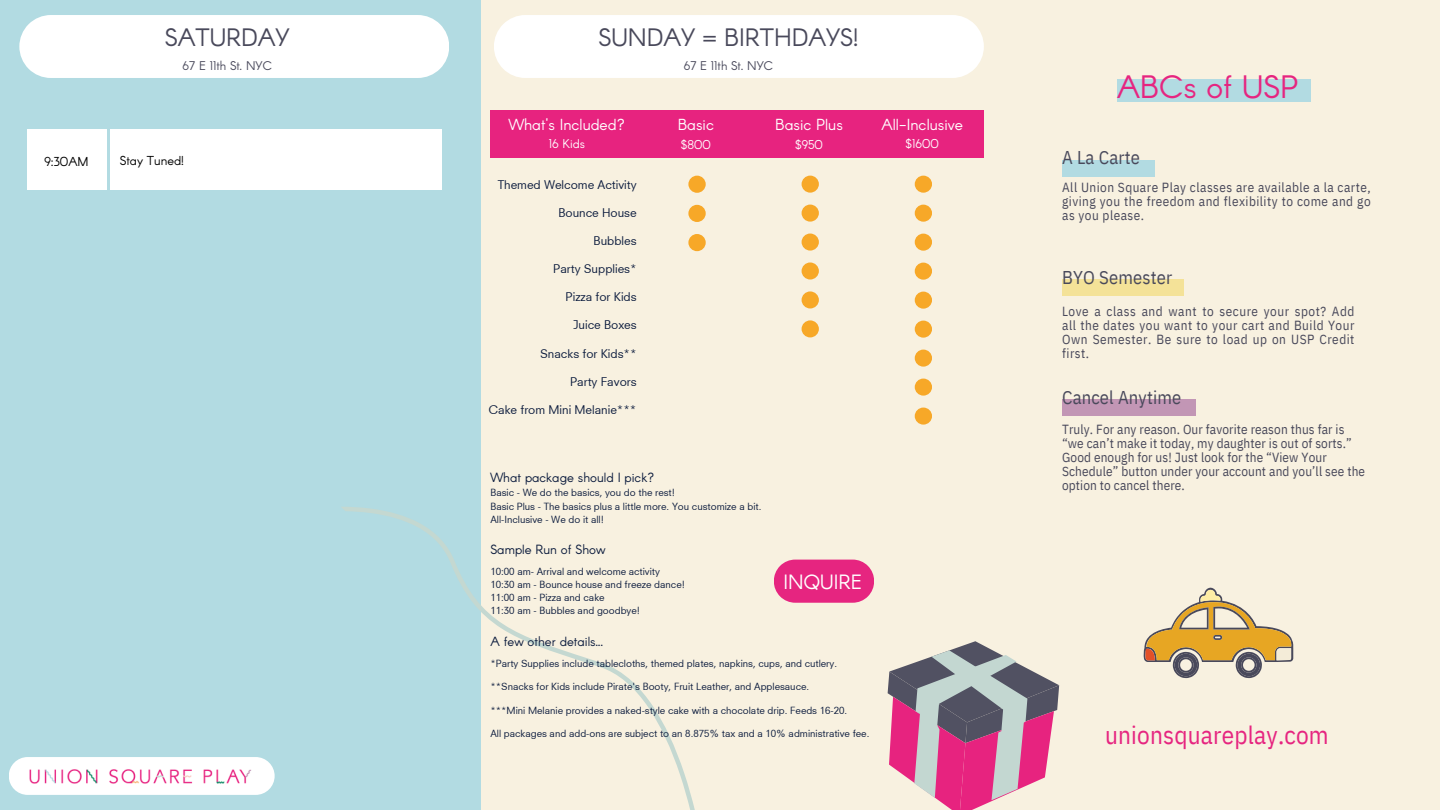
<style>
.page{position:relative;width:1440px;height:810px;background:#fff}
.page>*{position:absolute;margin:0;border:0;box-sizing:border-box;transform-origin:0 0}
.t1{font:31.75px "Arcon";color:#e62580}
.t2{font:25.12px "IBM Plex Sans Cond";letter-spacing:.01em;color:#e62580}
.t3{font:24.62px "Arcon";color:#49495b}
.t4{font:20.25px "Arcon";color:#fff}
.t5{font:18.5px "IBM Plex Sans Cond";letter-spacing:.01em;color:#49495b}
.t6{font:15.62px "Arcon";color:#fff}
.t7{font:13.25px/14px "IBM Plex Sans Cond";letter-spacing:.01em;color:#49495b;text-align:justify}
.t8{font:13px "Arcon";color:#0b1b3d}
.t9{font:12.62px "Arcon";color:#000}
.t10{font:12.38px "Arcon";color:#49495b}
.t11{font:12.38px "Arcon";color:#fff}
.t12{font:11.75px "Neuzeit S";color:#0b1b3d}
.t13{font:9.75px/13.1px "Neuzeit S";color:#0b1b3d}
</style>
<div class="page">
<div style="left:959px;top:0;width:481px;height:810px;background:#f8f1e0"></div>
<div style="left:480px;top:0;width:480px;height:810px;background:#f8f1e0"></div>
<div style="left:0;top:0;width:481px;height:810px;background:#b2dbe2"></div>
<div style="left:494px;top:15px;width:490px;height:63px;background:#fff"></div>
<div style="left:19px;top:15px;width:430px;height:63px;background:#fff"></div>
<div style="left:110px;top:129px;width:332px;height:60px;background:#fff"></div>
<div style="left:27px;top:129px;width:79px;height:60px;background:#fff"></div>
<div style="left:1062px;top:160px;width:93px;height:17px;background:#b2dbe2"></div>
<div style="left:1062px;top:280px;width:121px;height:16px;background:#f4e298"></div>
<div style="left:1062px;top:400px;width:134px;height:16px;background:#c296b5"></div>
<div style="left:1117px;top:79px;width:194px;height:23px;background:#b2dbe2"></div>
<svg style="left:1143px;top:588px;width:150px;height:90px"></svg>
<div style="left:9px;top:757px;width:266px;height:38px;background:#fff"></div>
<img style="left:29px;top:769px;width:223px;height:15px">
<svg style="left:342px;top:507px;width:353px;height:303px"></svg>
<svg style="left:688px;top:176px;width:18px;height:17px"></svg>
<svg style="left:688px;top:205px;width:18px;height:17px"></svg>
<svg style="left:688px;top:234px;width:18px;height:17px"></svg>
<div style="left:774px;top:560px;width:100px;height:43px;background:#e62580"></div>
<div style="left:802px;top:176px;width:17px;height:17px;background:#f7a828"></div>
<div style="left:802px;top:205px;width:17px;height:17px;background:#f7a828"></div>
<div style="left:802px;top:234px;width:17px;height:17px;background:#f7a828"></div>
<svg style="left:802px;top:262px;width:17px;height:18px"></svg>
<div style="left:802px;top:291px;width:17px;height:17px;background:#f7a828"></div>
<div style="left:802px;top:320px;width:17px;height:17px;background:#f7a828"></div>
<div style="left:915px;top:176px;width:17px;height:17px;background:#f7a828"></div>
<div style="left:915px;top:205px;width:17px;height:17px;background:#f7a828"></div>
<div style="left:915px;top:234px;width:17px;height:17px;background:#f7a828"></div>
<div style="left:915px;top:263px;width:17px;height:17px;background:#f7a828"></div>
<div style="left:915px;top:292px;width:17px;height:17px;background:#f7a828"></div>
<div style="left:915px;top:321px;width:17px;height:17px;background:#f7a828"></div>
<div style="left:915px;top:350px;width:17px;height:17px;background:#f7a828"></div>
<div style="left:915px;top:379px;width:17px;height:17px;background:#f7a828"></div>
<div style="left:915px;top:408px;width:17px;height:17px;background:#f7a828"></div>
<div style="left:490px;top:111px;width:494px;height:47px;background:#e7237f"></div>
<svg style="left:888px;top:641px;width:171px;height:169px"></svg>
<h6 class="t3" style="left:165px;top:21px;width:126px">SATURDAY</h6>
<p class="t10" style="left:183px;top:57px;width:91px">67 E 11th St. NYC</p>
<p class="t9" style="left:44px;top:153px;width:46px">9:30AM</p>
<p class="t9" style="left:120px;top:152px;width:66px">Stay Tuned!</p>
<p class="t3" style="left:599px;top:21px;width:261px">SUNDAY = BIRTHDAYS!</p>
<p class="t10" style="left:684px;top:57px;width:91px">67 E 11th St. NYC</p>
<h5 class="t6" style="left:509px;top:114px;width:118px">What's Included?</h5>
<p class="t6" style="left:678px;top:114px;width:38px">Basic</p>
<h4 class="t6" style="left:775px;top:114px;width:69px">Basic Plus</h4>
<p class="t6" style="left:881px;top:114px;width:83px">All-Inclusive</p>
<p class="t11" style="left:549px;top:136px;width:38px">16 Kids</p>
<p class="t11" style="left:681px;top:137px;width:31px">$800</p>
<p class="t11" style="left:795px;top:137px;width:29px">$950</p>
<p class="t11" style="left:906px;top:136px;width:35px">$1600</p>
<p class="t12" style="left:498px;top:180px;width:140px">Themed Welcome Activity</p>
<p class="t12" style="left:558px;top:208px;width:80px">Bounce House</p>
<p class="t12" style="left:594px;top:236px;width:45px">Bubbles</p>
<p class="t12" style="left:553px;top:264px;width:85px">Party Supplies*</p>
<p class="t12" style="left:566px;top:293px;width:73px">Pizza for Kids</p>
<p class="t12" style="left:573px;top:321px;width:65px">Juice Boxes</p>
<p class="t12" style="left:540px;top:349px;width:98px">Snacks for Kids**</p>
<p class="t12" style="left:570px;top:377px;width:68px">Party Favors</p>
<h4 class="t12" style="left:488px;top:405px;width:150px">Cake from Mini Melanie***</h4>
<h4 class="t8" style="left:490px;top:469px;width:166px">What package should I pick?</h4>
<p class="t13" style="left:490px;top:487px;width:186px">Basic - We do the basics, you do the rest!</p>
<p class="t13" style="left:490px;top:500px;width:272px">Basic Plus - The basics plus a little more. You customize a bit.<br>All-Inclusive - We do it all!</p>
<p class="t8" style="left:490px;top:541px;width:117px">Sample Run of Show</p>
<p class="t13" style="left:490px;top:566px;width:171px">10:00 am- Arrival and welcome activity</p>
<p class="t13" style="left:490px;top:579px;width:196px">10:30 am - Bounce house and freeze dance!<br>11:00 am - Pizza and cake</p>
<p class="t13" style="left:490px;top:605px;width:151px">11:30 am - Bubbles and goodbye!</p>
<p class="t8" style="left:490px;top:633px;width:115px">A few other details...</p>
<h3 class="t4" style="left:784px;top:569px;width:80px">INQUIRE</h3>
<p class="t13" style="left:490px;top:658px;width:348px">*Party Supplies include tablecloths, themed plates, napkins, cups, and cutlery.</p>
<p class="t13" style="left:490px;top:681px;width:320px">**Snacks for Kids include Pirate's Booty, Fruit Leather, and Applesauce.</p>
<p class="t13" style="left:490px;top:705px;width:358px">***Mini Melanie provides a naked-style cake with a chocolate drip. Feeds 16-20.</p>
<p class="t13" style="left:490px;top:728px;width:380px">All packages and add-ons are subject to an 8.875% tax and a 10% administrative fee.</p>
<p class="t1" style="left:1117px;top:66px;width:183px">ABCs of USP</p>
<h5 class="t5" style="left:1062px;top:145px;width:79px">A La Carte</h5>
<h5 class="t7" style="left:1062px;top:180px;width:310px">All Union Square Play classes are available a la carte, giving you the freedom and flexibility to come and go as you please.</h5>
<p class="t5" style="left:1062px;top:265px;width:112px">BYO Semester</p>
<h2 class="t7" style="left:1062px;top:304px;width:294px">Love a class and want to secure your spot? Add all the dates you want to your cart and Build Your Own Semester. Be sure to load up on USP Credit first.</h2>
<h5 class="t5" style="left:1062px;top:385px;width:121px">Cancel Anytime</h5>
<h1 class="t7" style="left:1062px;top:422px;width:305px;text-align:left">Truly. For any reason. Our favorite reason thus far is “we can’t make it today, my daughter is out of sorts.” Good enough for us! Just look for the “View Your Schedule” button under your account and you’ll see the option to cancel there.</h1>
<p class="t2" style="left:1105px;top:719px;width:225px">unionsquareplay.com</p>
</div>
